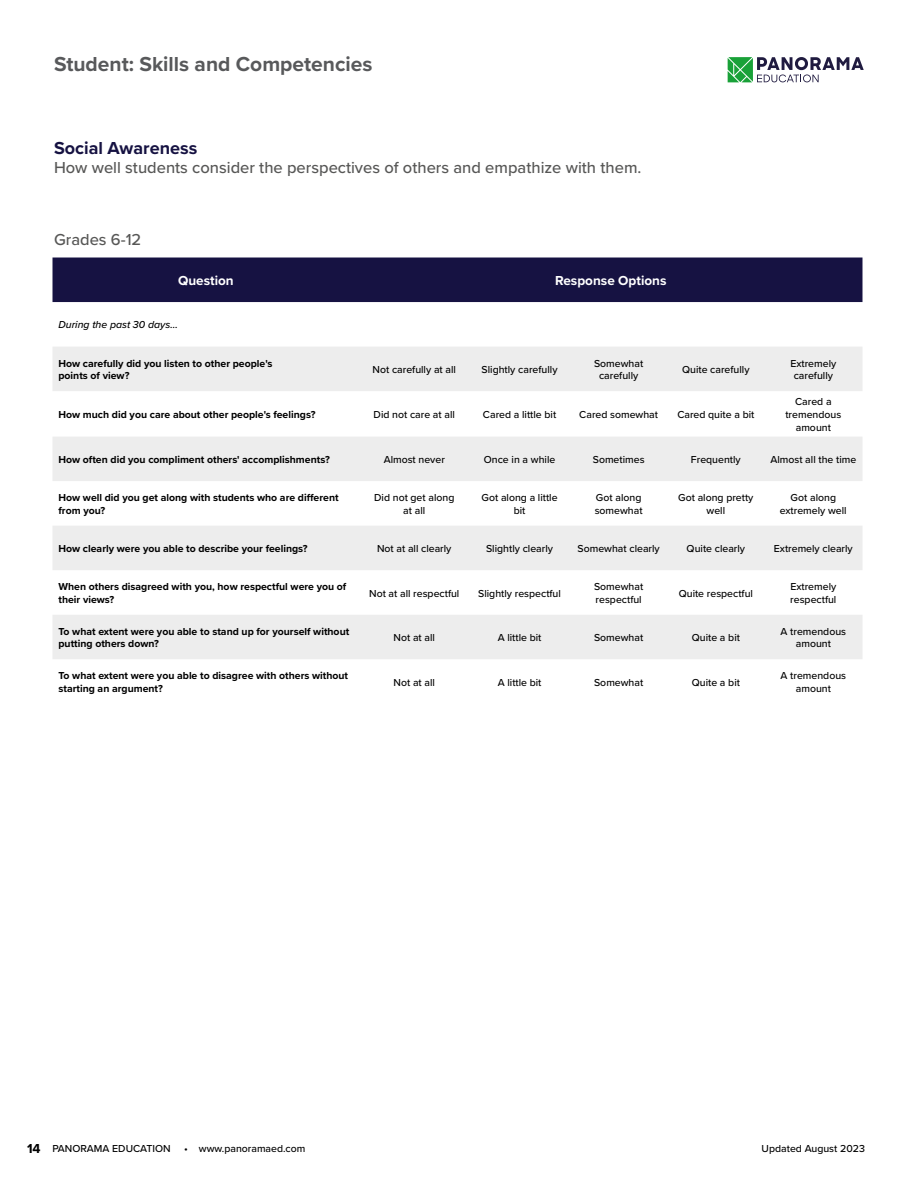
<style>
.page{position:relative;width:918px;height:1188px;background:#fff}
.page>*{position:absolute;margin:0;border:0;box-sizing:border-box;transform-origin:0 0}
.t1{font:700 21px "Proxima Nova";color:#58595b}
.t2{font:700 18px "Proxima Nova";color:#161242}
.t3{font:500 16.5px "Proxima Nova";color:#575756}
.t4{font:700 13.5px "Proxima Nova";color:#fff}
.t5{font:500 10.5px/12.6px "Proxima Nova";color:#000;text-align:center}
.t6{font:700 10.5px/12.6px "Proxima Nova";color:#000}
.t7{font:italic 500 10.5px "Proxima Nova";color:#000}
.s1{font-weight:700;font-size:13.5px}
</style>
<div class="page">
<svg style="left:728px;top:57px;width:136px;height:25px"></svg>
<div style="left:52px;top:258px;width:810px;height:44px;background:#161242"></div>
<svg style="left:53px;top:347px;width:809px;height:312px;fill:#ededed"></svg>
<h1 class="t1" style="left:54px;top:48px;width:320px">Student: Skills and Competencies</h1>
<h2 class="t2" style="left:54px;top:134px;width:145px">Social Awareness</h2>
<h3 class="t3" style="left:54px;top:156px;width:589px">How well students consider the perspectives of others and empathize with them.</h3>
<h3 class="t3" style="left:54px;top:227px;width:89px">Grades 6-12</h3>
<p class="t4" style="left:178px;top:271px;width:57px">Question</p>
<p class="t4" style="left:555px;top:271px;width:113px">Response Options</p>
<p class="t7" style="left:58px;top:317px;width:121px">During the past 30 days…</p>
<p class="t6" style="left:58px;top:357px;width:215px">How carefully did you listen to other people's points of view?</p>
<p class="t5" style="left:373px;top:363px;width:85px">Not carefully at all</p>
<p class="t5" style="left:482px;top:363px;width:77px">Slightly carefully</p>
<p class="t5" style="left:594px;top:357px;width:51px">Somewhat carefully</p>
<p class="t5" style="left:682px;top:363px;width:69px">Quite carefully</p>
<p class="t5" style="left:790px;top:357px;width:47px">Extremely carefully</p>
<p class="t6" style="left:58px;top:408px;width:258px">How much did you care about other people's feelings?</p>
<p class="t5" style="left:374px;top:408px;width:83px">Did not care at all</p>
<p class="t5" style="left:483px;top:408px;width:75px">Cared a little bit</p>
<p class="t5" style="left:579px;top:408px;width:80px">Cared somewhat</p>
<p class="t5" style="left:677px;top:408px;width:79px">Cared quite a bit</p>
<p class="t5" style="left:785px;top:395px;width:57px">Cared a tremendous amount</p>
<p class="t6" style="left:58px;top:453px;width:273px">How often did you compliment others' accomplishments?</p>
<p class="t5" style="left:384px;top:453px;width:63px">Almost never</p>
<p class="t5" style="left:484px;top:453px;width:73px">Once in a while</p>
<p class="t5" style="left:593px;top:453px;width:53px">Sometimes</p>
<p class="t5" style="left:691px;top:453px;width:51px">Frequently</p>
<p class="t5" style="left:770px;top:453px;width:87px">Almost all the time</p>
<p class="t6" style="left:58px;top:491px;width:282px">How well did you get along with students who are different from you?</p>
<p class="t5" style="left:374px;top:491px;width:82px">Did not get along at all</p>
<p class="t5" style="left:482px;top:491px;width:78px">Got along a little bit</p>
<p class="t5" style="left:595px;top:491px;width:49px;text-align:left">Got along somewhat</p>
<p class="t5" style="left:678px;top:491px;width:77px">Got along pretty well</p>
<p class="t5" style="left:780px;top:491px;width:68px">Got along extremely well</p>
<p class="t6" style="left:58px;top:542px;width:251px">How clearly were you able to describe your feelings?</p>
<p class="t5" style="left:377px;top:542px;width:76px">Not at all clearly</p>
<p class="t5" style="left:486px;top:542px;width:68px">Slightly clearly</p>
<p class="t5" style="left:578px;top:542px;width:84px">Somewhat clearly</p>
<p class="t5" style="left:687px;top:542px;width:60px">Quite clearly</p>
<p class="t5" style="left:774px;top:542px;width:81px">Extremely clearly</p>
<p class="t6" style="left:58px;top:580px;width:289px">When others disagreed with you, how respectful were you of their views?</p>
<p class="t5" style="left:369px;top:586px;width:92px">Not at all respectful</p>
<p class="t5" style="left:478px;top:586px;width:84px">Slightly respectful</p>
<p class="t5" style="left:594px;top:580px;width:51px;text-align:left">Somewhat respectful</p>
<p class="t5" style="left:679px;top:586px;width:76px">Quite respectful</p>
<p class="t5" style="left:790px;top:580px;width:48px;text-align:left">Extremely respectful</p>
<p class="t6" style="left:58px;top:625px;width:292px">To what extent were you able to stand up for yourself without putting others down?</p>
<p class="t5" style="left:394px;top:631px;width:43px">Not at all</p>
<p class="t5" style="left:498px;top:631px;width:45px">A little bit</p>
<p class="t5" style="left:594px;top:631px;width:51px">Somewhat</p>
<p class="t5" style="left:692px;top:631px;width:50px">Quite a bit</p>
<p class="t5" style="left:781px;top:625px;width:67px">A tremendous amount</p>
<p class="t6" style="left:58px;top:669px;width:291px">To what extent were you able to disagree with others without starting an argument?</p>
<p class="t5" style="left:394px;top:676px;width:43px">Not at all</p>
<p class="t5" style="left:498px;top:676px;width:45px">A little bit</p>
<p class="t5" style="left:594px;top:676px;width:51px">Somewhat</p>
<p class="t5" style="left:692px;top:676px;width:50px">Quite a bit</p>
<p class="t5" style="left:781px;top:669px;width:67px">A tremendous amount</p>
<p class="t5" style="left:27px;top:1142px;width:145px"><span class="s1">14</span> PANORAMA EDUCATION</p>
<p class="t5" style="left:184px;top:1142px;width:123px">• www.panoramaed.com</p>
<p class="t5" style="left:762px;top:1142px;width:105px">Updated August 2023</p>
</div>
